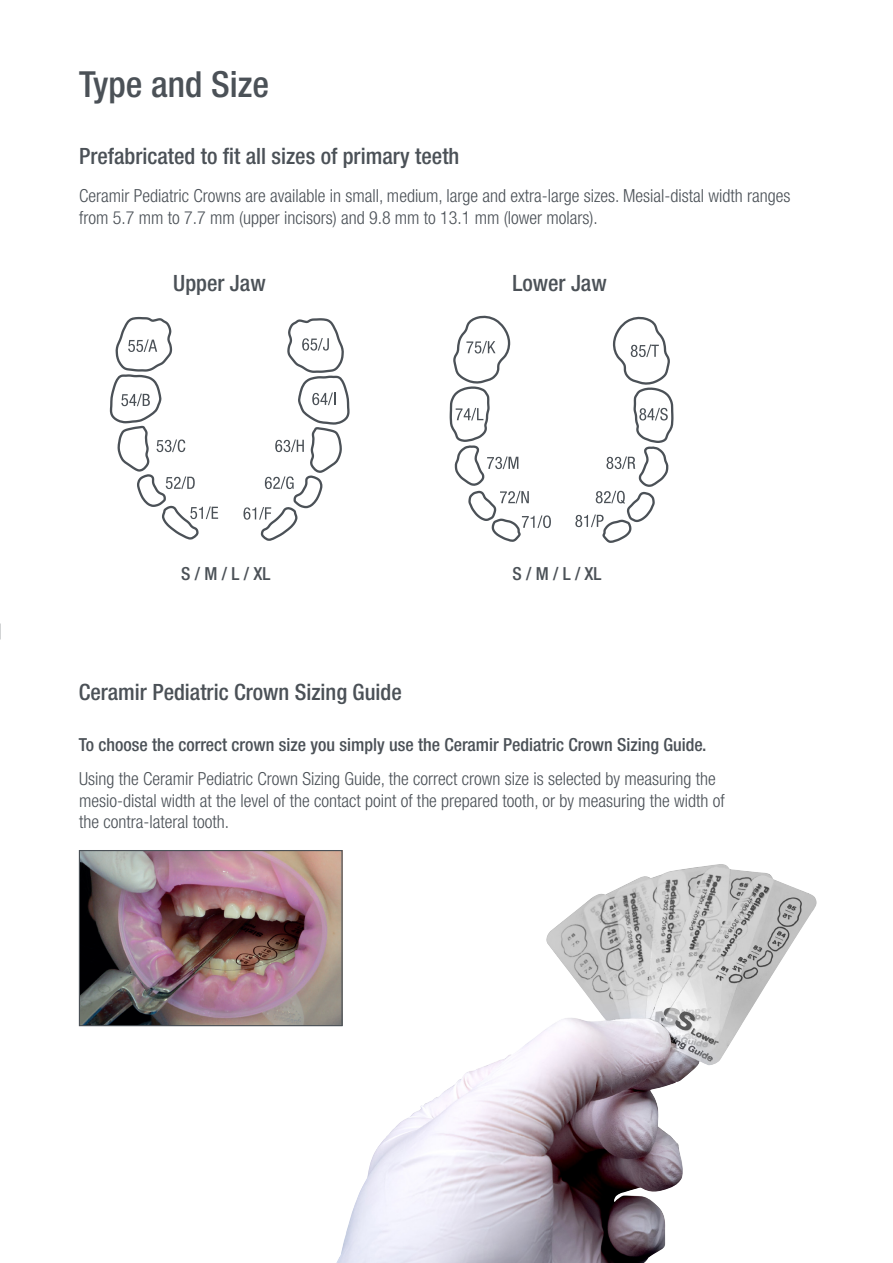
<style>
.page{position:relative;width:893px;height:1263px;background:#fff}
.page>*{position:absolute;margin:0;border:0;box-sizing:border-box;transform-origin:0 0}
.t1{font:500 condensed 36px "Helvetica Neue LT Std";color:#4b5157}
.t2{font:500 condensed 22.5px "Helvetica Neue LT Std";color:#4b5157}
.t3{font:300 condensed 18px/21.6px "Helvetica Neue LT Std";color:#4b5157}
.t4{font:500 condensed 18px "Helvetica Neue LT Std";color:#4b5157}
</style>
<div class="page">
<svg style="left:110px;top:316px;width:563px;height:227px"></svg>
<svg style="left:190px;top:506px;width:28px;height:13px"></svg>
<svg style="left:166px;top:476px;width:29px;height:13px"></svg>
<svg style="left:157px;top:439px;width:28px;height:13px"></svg>
<svg style="left:121px;top:394px;width:29px;height:12px"></svg>
<svg style="left:128px;top:339px;width:29px;height:13px"></svg>
<svg style="left:244px;top:507px;width:27px;height:13px"></svg>
<svg style="left:265px;top:476px;width:29px;height:13px"></svg>
<svg style="left:275px;top:439px;width:29px;height:13px"></svg>
<svg style="left:312px;top:393px;width:23px;height:12px"></svg>
<svg style="left:302px;top:338px;width:27px;height:13px"></svg>
<svg style="left:522px;top:515px;width:29px;height:13px"></svg>
<svg style="left:500px;top:491px;width:29px;height:12px"></svg>
<svg style="left:487px;top:456px;width:31px;height:13px"></svg>
<svg style="left:456px;top:408px;width:27px;height:12px"></svg>
<svg style="left:466px;top:341px;width:29px;height:12px"></svg>
<svg style="left:575px;top:514px;width:29px;height:13px"></svg>
<svg style="left:596px;top:491px;width:29px;height:13px"></svg>
<svg style="left:606px;top:456px;width:29px;height:13px"></svg>
<svg style="left:639px;top:408px;width:29px;height:12px"></svg>
<svg style="left:631px;top:344px;width:28px;height:13px"></svg>
<img style="left:81px;top:852px;width:260px;height:172px">
<div style="left:79px;top:850px;width:264px;height:176px;border:1px solid #4b5157"></div>
<img style="left:336px;top:864px;width:481px;height:399px">
<p class="t1" style="left:79px;top:63px;width:191px">Type and Size</p>
<p class="t2" style="left:79px;top:143px;width:382px">Prefabricated to fit all sizes of primary teeth</p>
<p class="t3" style="left:79px;top:185px;width:713px">Ceramir Pediatric Crowns are available in small, medium, large and extra-large sizes. Mesial-distal width ranges from 5.7 mm to 7.7 mm (upper incisors) and 9.8 mm to 13.1 mm (lower molars).</p>
<p class="t2" style="left:173px;top:269px;width:94px">Upper Jaw</p>
<p class="t2" style="left:512px;top:269px;width:96px">Lower Jaw</p>
<p class="t4" style="left:181px;top:563px;width:91px">S / M / L / XL</p>
<p class="t4" style="left:512px;top:563px;width:91px">S / M / L / XL</p>
<p class="t2" style="left:79px;top:678px;width:324px">Ceramir Pediatric Crown Sizing Guide</p>
<p class="t4" style="left:79px;top:734px;width:629px">To choose the correct crown size you simply use the Ceramir Pediatric Crown Sizing Guide.</p>
<p class="t3" style="left:79px;top:768px;width:638px">Using the Ceramir Pediatric Crown Sizing Guide, the correct crown size is selected by measuring the</p>
<p class="t3" style="left:79px;top:789px;width:647px">mesio-distal width at the level of the contact point of the prepared tooth, or by measuring the width of</p>
<p class="t3" style="left:79px;top:811px;width:151px">the contra-lateral tooth.</p>
</div>
